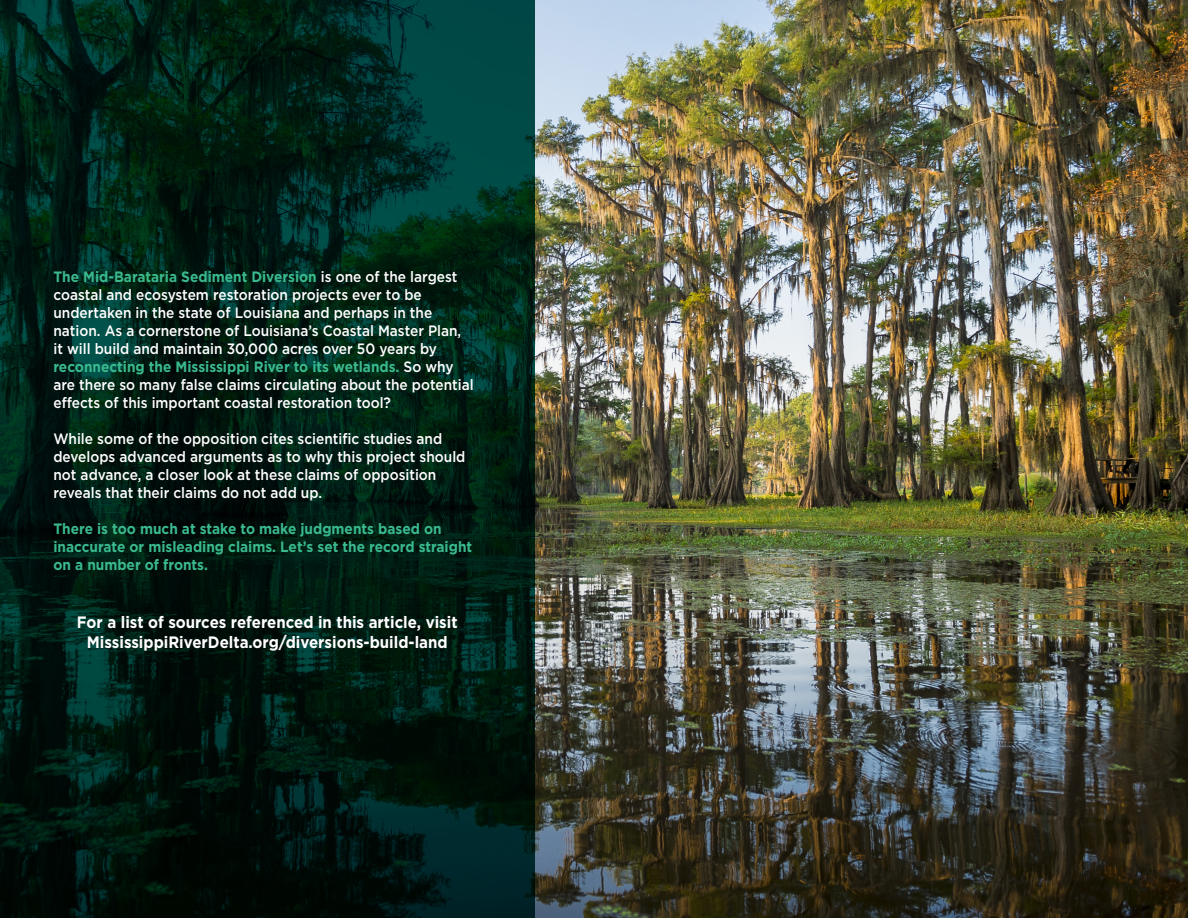
<style>
.page{position:relative;width:1188px;height:918px;background:#fff}
.page>*{position:absolute;margin:0;border:0;box-sizing:border-box;transform-origin:0 0}
.t1{font:700 16.5px/19.8px "Gotham";color:#fff;text-align:center;scale:.91 1}
.t2{font:500 15px/18px "Gotham";color:#fff;scale:.91 1}
.t3{font:700 15px/18px "Gotham";color:#3ab98d;scale:.91 1}
.s1{font-weight:700;color:#3ab98d}
</style>
<div class="page">
<img style="left:535px;top:0;width:653px;height:918px">
<svg style="left:0;top:0;width:535px;height:918px;background:#001f16"></svg>
<p class="t2" style="left:53px;top:268px;width:463px"><span class="s1">The Mid-Barataria Sediment Diversion</span> is one of the largest coastal and ecosystem restoration projects ever to be undertaken in the state of Louisiana and perhaps in the nation. As a cornerstone of Louisiana’s Coastal Master Plan, it will build and maintain 30,000 acres over 50 years by <span class="s1">reconnecting the Mississippi River to its wetlands.</span> So why are there so many false claims circulating about the potential effects of this important coastal restoration tool?</p>
<p class="t2" style="left:53px;top:430px;width:454px">While some of the opposition cites scientific studies and develops advanced arguments as to why this project should not advance, a closer look at these claims of opposition reveals that their claims do not add up.</p>
<p class="t3" style="left:53px;top:520px;width:462px">There is too much at stake to make judgments based on inaccurate or misleading claims. Let’s set the record straight on a number of fronts.</p>
<p class="t1" style="left:77px;top:612px;width:420px">For a list of sources referenced in this article, visit<br>MississippiRiverDelta.org/diversions-build-land</p>
</div>
